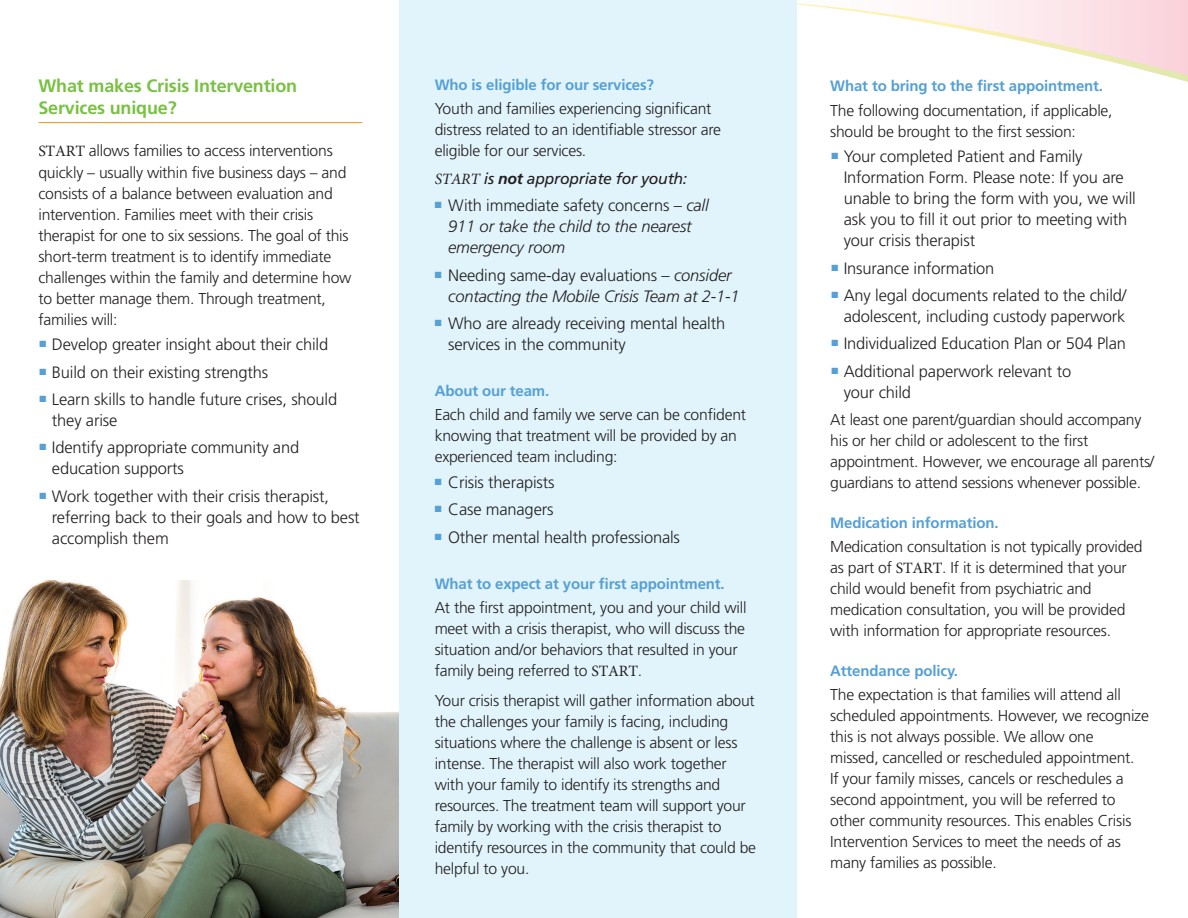
<style>
.page{position:relative;width:1188px;height:918px;background:#fff}
.page>*{position:absolute;margin:0;border:0;box-sizing:border-box;transform-origin:0 0}
.Sub_Headline{font:700 18px/21.6px "Frutiger LT Std";letter-spacing:-.01em;color:#79c142}
.t1{font:300 16.5px/21px "Frutiger LT Std";letter-spacing:-.01em;color:#231f20}
.t2{font:italic 300 16.5px/21px "Frutiger LT Std";letter-spacing:-.01em;color:#231f20}
.Body{font:300 15.75px/21px "Frutiger LT Std";letter-spacing:-.015em;color:#231f20}
.Body-2{font:italic 15.75px "Frutiger";letter-spacing:-.015em;color:#231f20}
.Body-3{font:700 15px "Frutiger LT Std";letter-spacing:-.01em;color:#56a0d5}
.Sub_Headline__2_smal{font:700 15px "Frutiger LT Std";letter-spacing:-.01em;color:#56a0d5}
.s1{font-family:"Minion Pro";font-weight:400}
.s2{font-family:"Minion Pro"}
.s3{font-weight:700}
.s4{font-style:normal}
</style>
<div class="page">
<svg style="left:796px;top:0;width:392px;height:86px"></svg>
<img style="left:0;top:581px;width:399px;height:337px">
<div style="left:399px;top:0;width:397px;height:918px;background:#e1f4fc"></div>
<hr style="left:38px;top:122px;width:324px;height:1px;background:#f6911e">
<p class="Sub_Headline" style="left:38px;top:75px;width:260px">What makes Crisis Intervention<br>Services unique?</p>
<p class="Body" style="left:38px;top:141px;width:315px"><span class="s1">START</span> allows families to access interventions quickly – usually within five business days – and consists of a balance between evaluation and intervention. Families meet with their crisis therapist for one to six sessions. The goal of this short-term treatment is to identify immediate challenges within the family and determine how to better manage them. Through treatment, families will:</p>
<p class="t1" style="left:40px;top:334px;width:290px"><sup>■</sup> Develop greater insight about their child</p>
<p class="t1" style="left:40px;top:362px;width:230px"><sup>■</sup> Build on their existing strengths</p>
<p class="t1" style="left:52px;top:389px;width:287px;text-indent:-12px"><sup>■</sup> Learn skills to handle future crises, should they arise</p>
<p class="t1" style="left:52px;top:438px;width:249px;text-indent:-12px"><sup>■</sup> Identify appropriate community and education supports</p>
<p class="t1" style="left:52px;top:486px;width:309px;text-indent:-12px"><sup>■</sup> Work together with their crisis therapist, referring back to their goals and how to best accomplish them</p>
<p class="Body-3" style="left:435px;top:76px;width:221px">Who is eligible for our services?</p>
<p class="Body" style="left:435px;top:98px;width:288px">Youth and families experiencing significant distress related to an identifiable stressor are eligible for our services.</p>
<p class="Body-2" style="left:435px;top:169px;width:254px"><span class="s2">START</span> is <span class="s3">not</span> appropriate for youth:</p>
<p class="t2" style="left:448px;top:195px;width:262px;text-indent:-13px"><sup>■</sup> <span class="s4">With immediate safety concerns –</span> call<br>911 or take the child to the nearest emergency room</p>
<p class="t2" style="left:448px;top:265px;width:293px;text-indent:-13px"><sup>■</sup> <span class="s4">Needing same-day evaluations –</span> consider contacting the Mobile Crisis Team at 2-1-1</p>
<p class="t1" style="left:448px;top:313px;width:279px;text-indent:-13px"><sup>■</sup> Who are already receiving mental health services in the community</p>
<p class="Sub_Headline__2_smal" style="left:435px;top:382px;width:116px">About our team.</p>
<p class="Body" style="left:435px;top:405px;width:313px">Each child and family we serve can be confident knowing that treatment will be provided by an experienced team including:</p>
<p class="t1" style="left:435px;top:472px;width:121px"><sup>■</sup> Crisis therapists</p>
<p class="t1" style="left:435px;top:499px;width:120px"><sup>■</sup> Case managers</p>
<p class="t1" style="left:435px;top:527px;width:247px"><sup>■</sup> Other mental health professionals</p>
<p class="Body-3" style="left:435px;top:575px;width:292px">What to expect at your first appointment.</p>
<p class="Body" style="left:435px;top:598px;width:313px">At the first appointment, you and your child will meet with a crisis therapist, who will discuss the situation and/or behaviors that resulted in your family being referred to <span class="s1">START</span>.</p>
<p class="Body" style="left:435px;top:690px;width:323px">Your crisis therapist will gather information about the challenges your family is facing, including situations where the challenge is absent or less intense. The therapist will also work together with your family to identify its strengths and resources. The treatment team will support your family by working with the crisis therapist to identify resources in the community that could be helpful to you.</p>
<p class="Sub_Headline__2_smal" style="left:830px;top:77px;width:274px">What to bring to the first appointment.</p>
<p class="Body" style="left:830px;top:100px;width:284px">The following documentation, if applicable, should be brought to the first session:</p>
<p class="t1" style="left:844px;top:146px;width:294px;text-indent:-12px"><sup>■</sup> Your completed Patient and Family Information Form. Please note: If you are unable to bring the form with you, we will ask you to fill it out prior to meeting with your crisis therapist</p>
<p class="t1" style="left:831px;top:258px;width:165px"><sup>■</sup> Insurance information</p>
<p class="t1" style="left:831px;top:285px;width:297px;text-align:right"><sup>■</sup> Any legal documents related to the child/ adolescent, including custody paperwork</p>
<p class="t1" style="left:831px;top:334px;width:296px"><sup>■</sup> Individualized Education Plan or 504 Plan</p>
<p class="t1" style="left:844px;top:361px;width:229px;text-indent:-12px"><sup>■</sup> Additional paperwork relevant to your child</p>
<p class="Body" style="left:830px;top:410px;width:326px">At least one parent/guardian should accompany his or her child or adolescent to the first appointment. However, we encourage all parents/ guardians to attend sessions whenever possible.</p>
<p class="Body-3" style="left:830px;top:514px;width:170px">Medication information.</p>
<p class="Body" style="left:830px;top:537px;width:314px">Medication consultation is not typically provided as part of <span class="s1">START</span>. If it is determined that your child would benefit from psychiatric and medication consultation, you will be provided with information for appropriate resources.</p>
<p class="Body-3" style="left:830px;top:662px;width:129px">Attendance policy.</p>
<p class="Body" style="left:830px;top:685px;width:320px">The expectation is that families will attend all scheduled appointments. However, we recognize this is not always possible. We allow one<br>missed, cancelled or rescheduled appointment.<br>If your family misses, cancels or reschedules a second appointment, you will be referred to other community resources. This enables Crisis Intervention Services to meet the needs of as many families as possible.</p>
</div>
